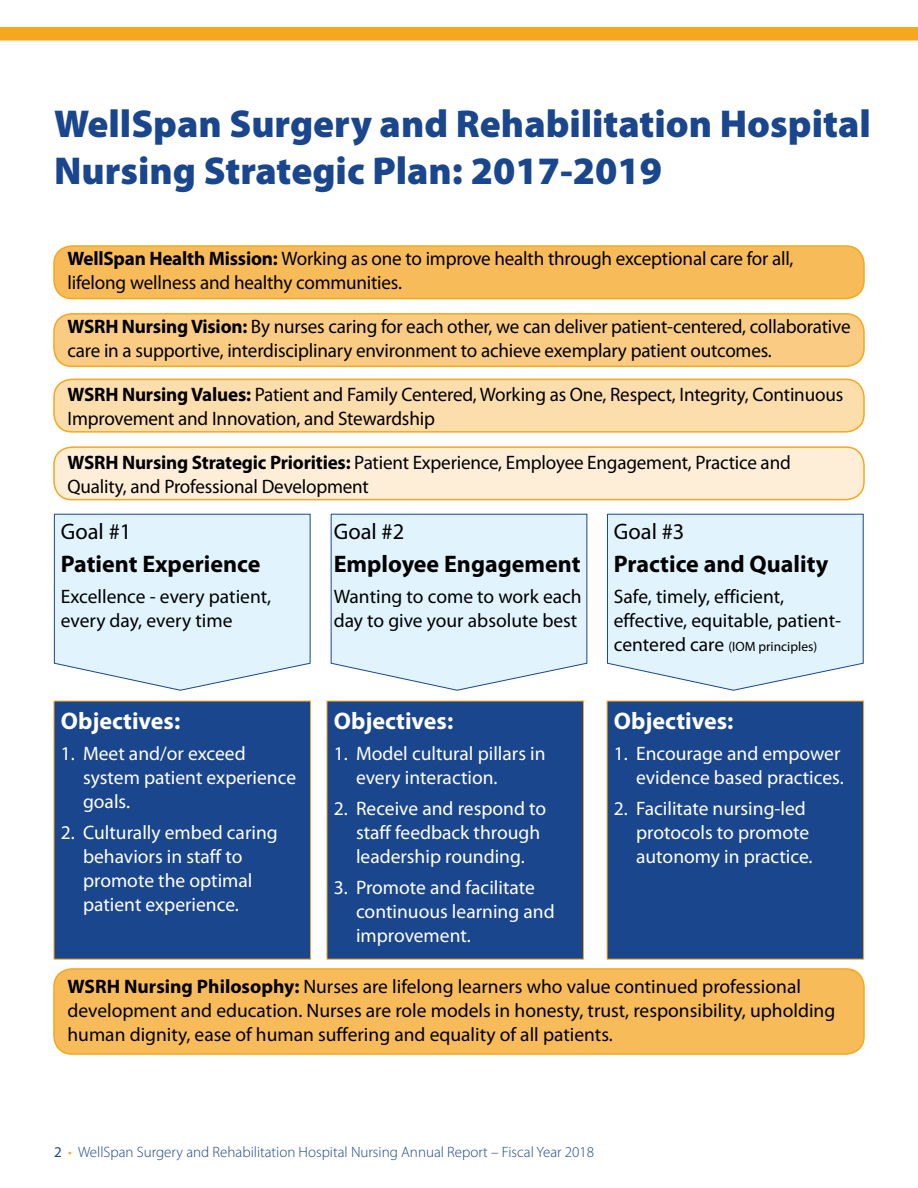
<style>
.page{position:relative;width:918px;height:1188px;background:#fff}
.page>*{position:absolute;margin:0;border:0;box-sizing:border-box;transform-origin:0 0}
.t1{font:900 39px/46.8px "Myriad Pro";color:#1a468d}
.t2{font:700 24px "Myriad Pro";color:#000}
.t3{font:700 24px "Myriad Pro";color:#fff}
.t4{font:22.5px "Myriad Pro";color:#000}
.t5{font:19.5px/24px "Myriad Pro";letter-spacing:-.01em;color:#000}
.t6{font:19.5px/24px "Myriad Pro";color:#fff}
.t7{font:300 15px "Myriad Pro";color:#1a468d}
.t8{font:13.5px "Myriad Pro";color:#000}
.s1{font-weight:700}
.s2{font-size:19.5px}
.s3{font-weight:400}
.s4{color:#f5a81d}
</style>
<div class="page">
<div style="left:0;top:27px;width:918px;height:14px;background:#f5a81d"></div>
<div style="left:54px;top:701px;width:257px;height:259px;background:#1a468d"></div>
<div style="left:327px;top:701px;width:257px;height:259px;background:#1a468d"></div>
<div style="left:607px;top:701px;width:257px;height:259px;background:#1a468d"></div>
<div style="left:54px;top:246px;width:810px;height:53px;background:#f8bb59;border-radius:18px"></div>
<div style="left:53px;top:245px;width:812px;height:54px;border:2px solid #f5a81d;border-radius:18px"></div>
<div style="left:54px;top:969px;width:810px;height:85px;background:#f8bb59;border-radius:18px"></div>
<div style="left:53px;top:968px;width:812px;height:87px;border:2px solid #f5a81d;border-radius:18px"></div>
<div style="left:54px;top:314px;width:810px;height:52px;background:#facc83;border-radius:18px"></div>
<div style="left:53px;top:313px;width:812px;height:54px;border:2px solid #f5a81d;border-radius:18px"></div>
<div style="left:54px;top:379px;width:810px;height:53px;background:#fcddac;border-radius:18px"></div>
<div style="left:53px;top:379px;width:812px;height:54px;border:2px solid #f5a81d;border-radius:18px"></div>
<div style="left:54px;top:447px;width:810px;height:53px;background:#feeed8;border-radius:18px"></div>
<div style="left:53px;top:446px;width:812px;height:54px;border:2px solid #f5a81d;border-radius:18px"></div>
<svg style="left:54px;top:513px;width:257px;height:178px;background:#e0f1fb"></svg>
<svg style="left:330px;top:513px;width:258px;height:178px;background:#e0f2fb"></svg>
<svg style="left:607px;top:513px;width:257px;height:178px;background:#dff1fb"></svg>
<p class="t1" style="left:54px;top:99px;width:818px">WellSpan Surgery and Rehabilitation Hospital<br>Nursing Strategic Plan: 2017-2019</p>
<p class="t5" style="left:68px;top:246px;width:728px"><span class="s1">WellSpan Health Mission:</span> Working as one to improve health through exceptional care for all, lifelong wellness and healthy communities.</p>
<p class="t5" style="left:68px;top:314px;width:785px"><span class="s1">WSRH Nursing Vision:</span> By nurses caring for each other, we can deliver patient-centered, collaborative care in a supportive, interdisciplinary environment to achieve exemplary patient outcomes.</p>
<p class="t5" style="left:68px;top:382px;width:777px"><span class="s1">WSRH Nursing Values:</span> Patient and Family Centered, Working as One, Respect, Integrity, Continuous<br>Improvement and Innovation, and Stewardship</p>
<p class="t5" style="left:68px;top:450px;width:725px"><span class="s1">WSRH Nursing Strategic Priorities:</span> Patient Experience, Employee Engagement, Practice and<br>Quality, and Professional Development</p>
<p class="t4" style="left:61px;top:517px;width:72px">Goal #1</p>
<p class="t2" style="left:61px;top:549px;width:201px">Patient Experience</p>
<p class="t5" style="left:61px;top:584px;width:212px">Excellence - every patient, every day, every time</p>
<p class="t4" style="left:334px;top:517px;width:72px">Goal #2</p>
<p class="t2" style="left:334px;top:549px;width:248px">Employee Engagement</p>
<p class="t5" style="left:334px;top:584px;width:250px">Wanting to come to work each day to give your absolute best</p>
<p class="t4" style="left:614px;top:517px;width:72px">Goal #3</p>
<p class="t2" style="left:614px;top:549px;width:216px">Practice and Quality</p>
<p class="t5" style="left:614px;top:584px;width:229px">Safe, timely, efficient, effective, equitable, patient-</p>
<p class="t8" style="left:614px;top:638px;width:205px"><span class="s2">centered care</span> (IOM principles)</p>
<p class="t3" style="left:61px;top:706px;width:121px">Objectives:</p>
<p class="t6" style="left:83px;top:741px;width:215px;text-indent:-22px">1. Meet and/or exceed system patient experience goals.</p>
<p class="t6" style="left:83px;top:820px;width:196px;text-indent:-22px">2. Culturally embed caring behaviors in staff to promote the optimal patient experience.</p>
<p class="t3" style="left:334px;top:706px;width:121px">Objectives:</p>
<p class="t6" style="left:356px;top:741px;width:191px;text-indent:-22px">1. Model cultural pillars in every interaction.</p>
<p class="t6" style="left:356px;top:796px;width:192px;text-indent:-22px">2. Receive and respond to staff feedback through leadership rounding.</p>
<p class="t6" style="left:356px;top:875px;width:200px;text-indent:-22px">3. Promote and facilitate continuous learning and improvement.</p>
<p class="t3" style="left:614px;top:706px;width:121px">Objectives:</p>
<p class="t6" style="left:614px;top:741px;width:231px;text-align:right">1. Encourage and empower evidence based practices.</p>
<p class="t6" style="left:636px;top:796px;width:178px;text-indent:-22px">2. Facilitate nursing-led protocols to promote autonomy in practice.</p>
<p class="t5" style="left:68px;top:974px;width:769px"><span class="s1">WSRH Nursing Philosophy:</span> Nurses are lifelong learners who value continued professional development and education. Nurses are role models in honesty, trust, responsibility, upholding human dignity, ease of human suffering and equality of all patients.</p>
<p class="t7" style="left:54px;top:1143px;width:542px"><span class="s3">2</span> <span class="s4">•</span> WellSpan Surgery and Rehabilitation Hospital Nursing Annual Report – Fiscal Year 2018</p>
</div>
